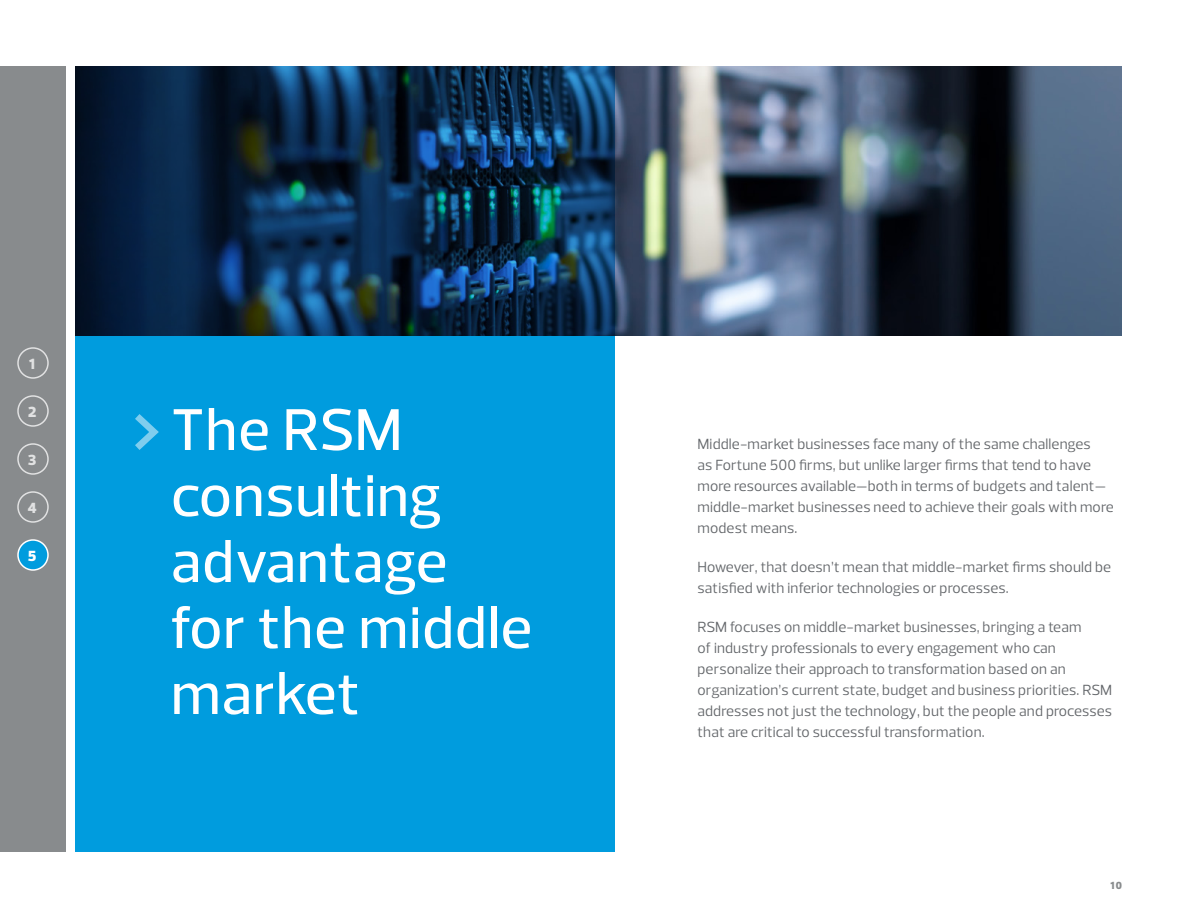
<style>
.page{position:relative;width:1188px;height:918px;background:#fff}
.page>*{position:absolute;margin:0;border:0;box-sizing:border-box;transform-origin:0 0}
.t1{font:500 60px/66px "Prelo";letter-spacing:.015em;color:#fff}
.t2{font:15px/21px "Prelo";letter-spacing:.01em;color:#63666a}
.t3{font:900 15px "Prelo";color:#fff}
.t4{font:900 10.5px "Prelo";color:#888b8d}
</style>
<div class="page">
<div style="left:75px;top:66px;width:540px;height:786px;background:#009cde"></div>
<img style="left:615px;top:66px;width:507px;height:270px">
<div style="left:0;top:66px;width:66px;height:786px;background:#888b8d"></div>
<svg style="left:75px;top:66px;width:540px;height:270px;background:#0b2a48"></svg>
<svg style="left:135px;top:414px;width:24px;height:36px"></svg>
<div style="left:17px;top:395px;width:32px;height:32px;border:2px solid #fff;border-radius:50%"></div>
<div style="left:17px;top:347px;width:32px;height:32px;border:2px solid #fff;border-radius:50%"></div>
<div style="left:17px;top:443px;width:32px;height:32px;border:2px solid #fff;border-radius:50%"></div>
<div style="left:17px;top:491px;width:32px;height:32px;border:2px solid #fff;border-radius:50%"></div>
<div style="left:18px;top:540px;width:30px;height:30px;background:#009cde;border-radius:50%"></div>
<div style="left:17px;top:539px;width:32px;height:32px;border:2px solid #fff;border-radius:50%"></div>
<p class="t3" style="left:29px;top:354px;width:7px">1</p>
<p class="t3" style="left:28px;top:402px;width:10px">2</p>
<p class="t3" style="left:28px;top:450px;width:10px">3</p>
<p class="t3" style="left:28px;top:498px;width:10px">4</p>
<p class="t3" style="left:28px;top:546px;width:10px">5</p>
<h1 class="t1" style="left:171px;top:397px;width:363px">The RSM consulting advantage for the middle market</h1>
<p class="t2" style="left:698px;top:434px;width:418px">Middle-market businesses face many of the same challenges<br>as Fortune 500 firms, but unlike larger firms that tend to have more resources available—both in terms of budgets and talent— middle-market businesses need to achieve their goals with more modest means.</p>
<p class="t2" style="left:698px;top:557px;width:415px">However, that doesn’t mean that middle-market firms should be satisfied with inferior technologies or processes.</p>
<p class="t2" style="left:698px;top:617px;width:416px">RSM focuses on middle-market businesses, bringing a team<br>of industry professionals to every engagement who can personalize their approach to transformation based on an organization’s current state, budget and business priorities. RSM addresses not just the technology, but the people and processes that are critical to successful transformation.</p>
<p class="t4" style="left:1111px;top:879px;width:13px">10</p>
</div>
